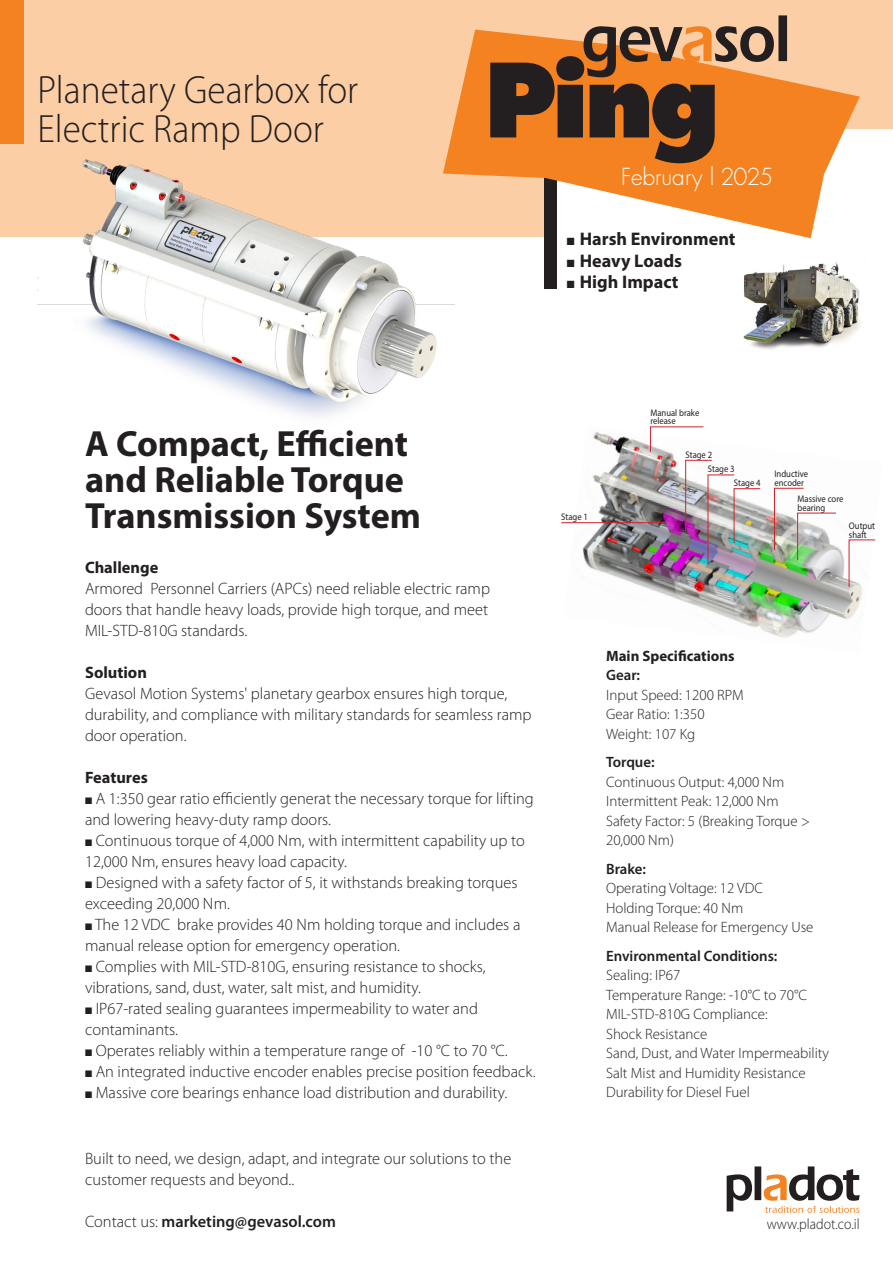
<style>
.page{position:relative;width:893px;height:1263px;background:#fff}
.page>*{position:absolute;margin:0;border:0;box-sizing:border-box;transform-origin:0 0}
.t1{font:800 99.3px "Futura";color:#231f20}
.t2{font:300 39.6px/39.6px "Myriad Pro";color:#231f20;scale:.94 1}
.t3{font:700 36.6px/36px "Myriad Pro";color:#231f20}
.t4{font:300 22.8px "Futura";color:#fff}
.t5{font:700 18.3px "Myriad Pro";color:#231f20}
.t6{font:300 16.5px/21px "Myriad Pro";color:#231f20}
.t7{font:600 16.5px "Myriad Pro";color:#231f20}
.t8{font:700 16.5px "Myriad Pro";color:#231f20}
.t9{font:300 15px/19.5px "Myriad Pro";color:#231f20}
.t10{font:600 15px "Myriad Pro";color:#231f20}
.t11{font:700 15px "Myriad Pro";color:#231f20}
.t12{font:300 15px "Myriad Pro";color:#231f20;scale:.93 1}
.t13{font:9.6px/8.4px "Myriad Pro";color:#231f20;scale:.9 1}
.s1{font-family:"Oron MF";font-weight:300}
.s2{font-family:"Oron MF";font-weight:500}
.s3{font-weight:300}
</style>
<div class="page">
<img style="left:563px;top:427px;width:313px;height:211px">
<svg style="left:650px;top:427px;width:54px;height:25px"></svg>
<svg style="left:774px;top:488px;width:62px;height:72px"></svg>
<img style="left:685px;top:460px;width:75px;height:103px">
<svg style="left:849px;top:540px;width:26px;height:47px"></svg>
<hr style="left:561px;top:522px;width:103px;height:1px;background:#d1232a">
<div style="left:0;top:98px;width:544px;height:138px;background:#fccea5"></div>
<div style="left:0;top:0;width:893px;height:129px;background:#fccea5"></div>
<div style="left:0;top:0;width:23px;height:143px;background:#f58220"></div>
<div style="left:544px;top:167px;width:13px;height:122px;background:#231f20"></div>
<svg style="left:447px;top:16px;width:413px;height:223px;fill:#f58220"></svg>
<svg style="left:583px;top:15px;width:204px;height:62px"></svg>
<svg style="left:727px;top:1166px;width:133px;height:47px"></svg>
<img style="left:38px;top:155px;width:416px;height:262px">
<img style="left:743px;top:262px;width:118px;height:87px">
<p class="t2" style="left:38px;top:69px;width:343px">Planetary Gearbox for<br>Electric Ramp Door</p>
<p class="t1" style="left:484px;top:39px;width:237px">Ping</p>
<p class="t4" style="left:621px;top:162px;width:154px">February | 2025</p>
<p class="t5" style="left:567px;top:227px;width:170px"><span class="s1">ˆ</span> Harsh Environment</p>
<p class="t5" style="left:567px;top:249px;width:117px"><span class="s1">ˆ</span> Heavy Loads</p>
<p class="t5" style="left:567px;top:270px;width:113px"><span class="s1">ˆ</span> High Impact</p>
<p class="t13" style="left:650px;top:408px;width:56px">Manual brake release</p>
<p class="t3" style="left:85px;top:424px;width:337px">A Compact, Efficient and Reliable Torque<br>Transmission System</p>
<p class="t8" style="left:85px;top:556px;width:75px">Challenge</p>
<p class="t6" style="left:85px;top:577px;width:407px">Armored Personnel Carriers (APCs) need reliable electric ramp</p>
<p class="t6" style="left:85px;top:598px;width:405px">doors that handle heavy loads, provide high torque, and meet</p>
<p class="t6" style="left:85px;top:619px;width:164px">MIL-STD-810G standards.</p>
<p class="t8" style="left:85px;top:661px;width:63px">Solution</p>
<p class="t6" style="left:85px;top:682px;width:448px">Gevasol Motion Systems' planetary gearbox ensures high torque, durability, and compliance with military standards for seamless ramp door operation.</p>
<p class="t8" style="left:85px;top:766px;width:64px">Features</p>
<p class="t6" style="left:85px;top:787px;width:450px"><span class="s2">ˆ</span> A 1:350 gear ratio efficiently generat the necessary torque for lifting and lowering heavy-duty ramp doors.</p>
<p class="t6" style="left:85px;top:829px;width:441px"><span class="s2">ˆ</span> Continuous torque of 4,000 Nm, with intermittent capability up to<br>12,000 Nm, ensures heavy load capacity.</p>
<p class="t6" style="left:85px;top:871px;width:434px"><span class="s2">ˆ</span> Designed with a safety factor of 5, it withstands breaking torques exceeding 20,000 Nm.</p>
<p class="t6" style="left:85px;top:913px;width:437px"><span class="s2">ˆ</span> The 12 VDC brake provides 40 Nm holding torque and includes a manual release option for emergency operation.</p>
<p class="t6" style="left:85px;top:955px;width:402px"><span class="s2">ˆ</span> Complies with MIL-STD-810G, ensuring resistance to shocks, vibrations, sand, dust, water, salt mist, and humidity.</p>
<p class="t6" style="left:85px;top:997px;width:394px"><span class="s2">ˆ</span> IP67-rated sealing guarantees impermeability to water and contaminants.</p>
<p class="t6" style="left:85px;top:1039px;width:424px"><span class="s2">ˆ</span> Operates reliably within a temperature range of -10 °C to 70 °C.</p>
<p class="t6" style="left:85px;top:1060px;width:452px"><span class="s2">ˆ</span> An integrated inductive encoder enables precise position feedback.</p>
<p class="t6" style="left:85px;top:1081px;width:424px"><span class="s2">ˆ</span> Massive core bearings enhance load distribution and durability.</p>
<p class="t6" style="left:85px;top:1148px;width:428px">Built to need, we design, adapt, and integrate our solutions to the customer requests and beyond..</p>
<p class="t7" style="left:85px;top:1211px;width:252px"><span class="s3">Contact us:</span> marketing@gevasol.com</p>
<p class="t13" style="left:561px;top:512px;width:31px">Stage 1</p>
<p class="t13" style="left:686px;top:450px;width:31px">Stage 2</p>
<p class="t13" style="left:708px;top:465px;width:31px">Stage 3</p>
<p class="t13" style="left:734px;top:478px;width:31px">Stage 4</p>
<p class="t13" style="left:774px;top:470px;width:39px">Inductive encoder</p>
<p class="t13" style="left:797px;top:494px;width:52px">Massive core</p>
<p class="t13" style="left:797px;top:503px;width:33px">bearing</p>
<p class="t13" style="left:849px;top:521px;width:31px">Output</p>
<p class="t13" style="left:849px;top:530px;width:21px">shaft</p>
<p class="t11" style="left:606px;top:646px;width:130px">Main Specifications</p>
<p class="t10" style="left:606px;top:665px;width:36px">Gear:</p>
<p class="t9" style="left:606px;top:685px;width:139px">Input Speed: 1200 RPM</p>
<p class="t9" style="left:606px;top:704px;width:100px">Gear Ratio: 1:350</p>
<p class="t9" style="left:606px;top:724px;width:91px">Weight: 107 Kg</p>
<p class="t10" style="left:606px;top:752px;width:50px">Torque:</p>
<p class="t9" style="left:606px;top:772px;width:180px">Continuous Output: 4,000 Nm</p>
<p class="t9" style="left:606px;top:791px;width:174px">Intermittent Peak: 12,000 Nm</p>
<p class="t9" style="left:606px;top:811px;width:205px">Safety Factor: 5 (Breaking Torque &gt;<br>20,000 Nm)</p>
<p class="t10" style="left:606px;top:859px;width:41px">Brake:</p>
<p class="t9" style="left:606px;top:878px;width:158px">Operating Voltage: 12 VDC</p>
<p class="t9" style="left:606px;top:898px;width:139px">Holding Torque: 40 Nm</p>
<p class="t9" style="left:606px;top:917px;width:209px">Manual Release for Emergency Use</p>
<p class="t10" style="left:606px;top:946px;width:173px">Environmental Conditions:</p>
<p class="t9" style="left:606px;top:965px;width:76px">Sealing: IP67</p>
<p class="t9" style="left:606px;top:985px;width:202px">Temperature Range: -10°C to 70°C</p>
<p class="t9" style="left:606px;top:1004px;width:163px">MIL-STD-810G Compliance:</p>
<p class="t9" style="left:606px;top:1024px;width:103px">Shock Resistance</p>
<p class="t9" style="left:606px;top:1043px;width:224px">Sand, Dust, and Water Impermeability</p>
<p class="t9" style="left:606px;top:1063px;width:201px">Salt Mist and Humidity Resistance</p>
<p class="t9" style="left:606px;top:1082px;width:145px">Durability for Diesel Fuel</p>
<p class="t12" style="left:767px;top:1215px;width:101px">www.pladot.co.il</p>
</div>
